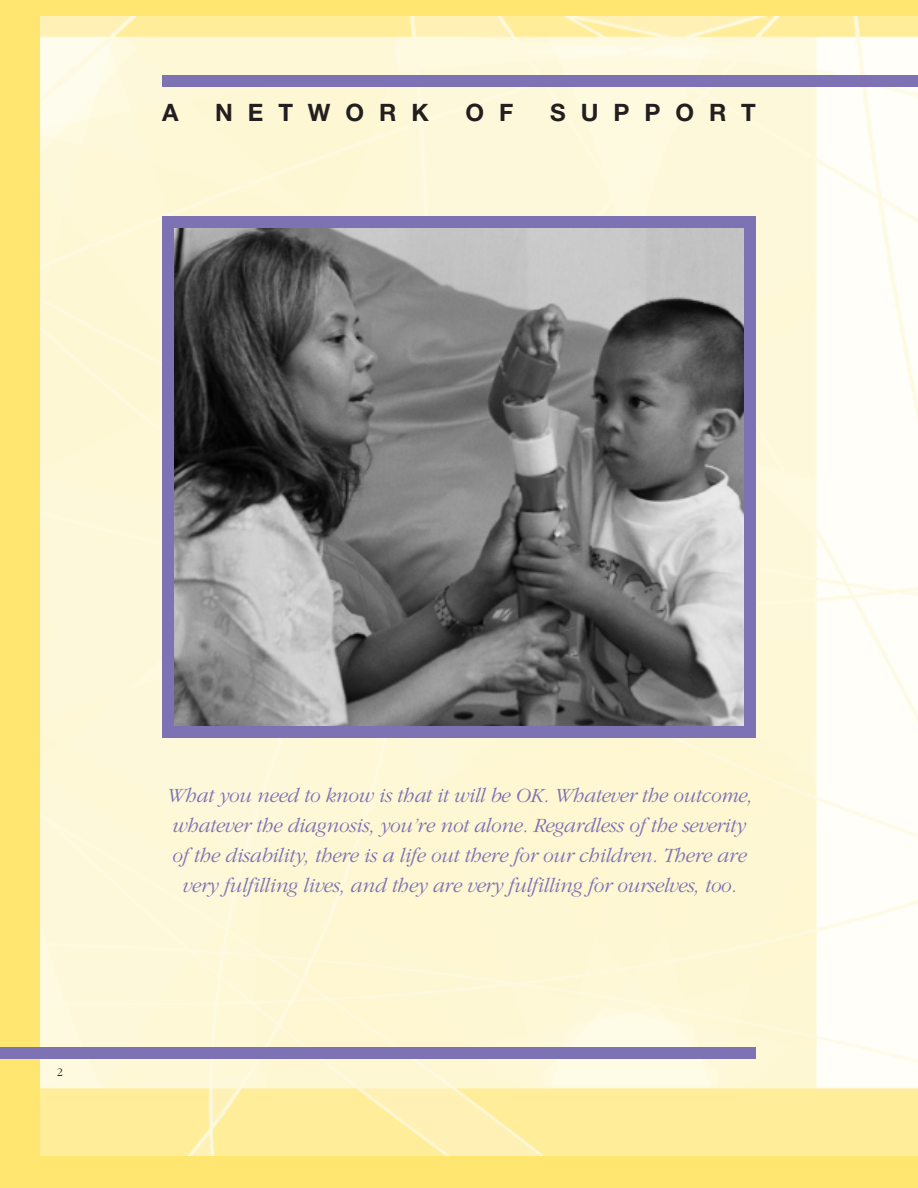
<style>
.page{position:relative;width:918px;height:1188px;background:#ffe670}
.page>*{position:absolute;margin:0;border:0;box-sizing:border-box;transform-origin:0 0}
.t1{font:700 24px "Helvetica Neue";letter-spacing:.625em;color:#231f20}
.t2{font:italic 300 21px/30px "Garamond";letter-spacing:-.015em;color:#7d72b4;text-align:center}
.t3{font:300 12px "Garamond";color:#231f20}
</style>
<div class="page">
<img style="left:40px;top:16px;width:878px;height:1139px">
<div style="left:162px;top:75px;width:756px;height:12px;background:#7d72b4"></div>
<div style="left:0;top:1047px;width:756px;height:12px;background:#7d72b4"></div>
<img style="left:175px;top:229px;width:568px;height:496px">
<div style="left:162px;top:216px;width:594px;height:522px;border:12px solid #7d72b4"></div>
<p class="t1" style="left:162px;top:104px;width:18px">A</p>
<p class="t1" style="left:215px;top:104px;width:215px">NETWORK</p>
<p class="t1" style="left:466px;top:104px;width:49px">O F</p>
<p class="t1" style="left:550px;top:104px;width:207px">SUPPORT</p>
<p class="t3" style="left:57px;top:1065px;width:7px">2</p>
<p class="t2" style="left:166px;top:780px;width:588px">What you need to know is that it will be OK. Whatever the outcome, whatever the diagnosis, you’re not alone. Regardless of the severity of the disability, there is a life out there for our children. There are very fulfilling lives, and they are very fulfilling for ourselves, too.</p>
</div>
